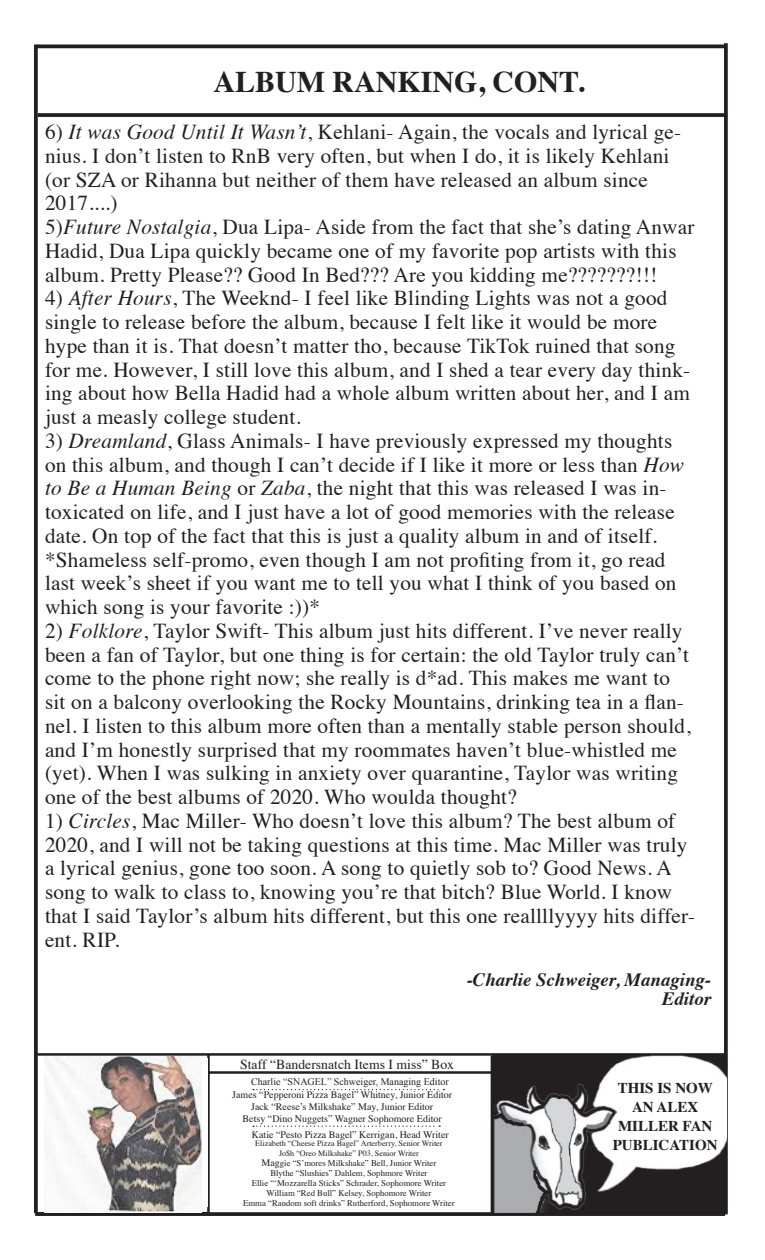
<style>
.page{position:relative;width:765px;height:1260px;background:#fff}
.page>*{position:absolute;margin:0;border:0;box-sizing:border-box;transform-origin:0 0}
.t1{font:700 30px "Times";color:#231f20}
.t2{font:21.25px/23.8px "Times";letter-spacing:.01em;color:#231f20}
.t3{font:italic 700 18.75px/18.8px "Times";color:#231f20;text-align:right}
.t4{font:700 15px/18.8px "Times";color:#231f20;text-align:center}
.t5{font:13.75px "Times";color:#231f20}
.t6{font:10px "Times";color:#231f20}
.t7{font:10px "Times New Roman";color:#231f20}
.t8{font:8.75px "Times";color:#231f20}
.t9{font:8.12px "Times";color:#231f20}
.s1{font-style:italic}
.s2{font-size:10px}
</style>
<div class="page">
<hr style="left:35px;top:1212px;width:690px;height:4px;background:#231f20">
<hr style="left:207px;top:1054px;width:3px;height:161px;background:#231f20">
<hr style="left:37px;top:1053px;width:689px;height:3px;background:#231f20">
<hr style="left:491px;top:1056px;width:2px;height:157px;background:#231f20">
<svg style="left:34px;top:44px;width:4px;height:1169px;background:#2f2c2d"></svg>
<svg style="left:37px;top:44px;width:687px;height:4px;background:#3d3a3b"></svg>
<hr style="left:209px;top:1071px;width:284px;height:3px;background:#231f20">
<svg style="left:253px;top:1089px;width:191px;height:1px"></svg>
<svg style="left:724px;top:43px;width:4px;height:1171px;background:#333031"></svg>
<img style="left:493px;top:1055px;width:233px;height:158px">
<svg style="left:253px;top:1126px;width:187px;height:1px"></svg>
<hr style="left:35px;top:1212px;width:172px;height:3px;background:#231f20">
<svg style="left:38px;top:113px;width:689px;height:4px;background:#302c2d"></svg>
<img style="left:44px;top:1057px;width:158px;height:155px">
<p class="t1" style="left:213px;top:53px;width:373px">ALBUM RANKING, CONT.</p>
<p class="t2" style="left:45px;top:118px;width:638px">6) <span class="s1">It was Good Until It Wasn’t</span>, Kehlani- Again, the vocals and lyrical ge&shy;nius. I don’t listen to RnB very often, but when I do, it is likely Kehlani (or SZA or Rihanna but neither of them have released an album since 2017....)</p>
<p class="t2" style="left:45px;top:213px;width:651px">5)<span class="s1">Future Nostalgia</span>, Dua Lipa- Aside from the fact that she’s dating Anwar<br>Hadid, Dua Lipa quickly became one of my favorite pop artists with this album. Pretty Please?? Good In Bed??? Are you kidding me???????!!!</p>
<p class="t2" style="left:45px;top:285px;width:647px">4) <span class="s1">After Hours</span>, The Weeknd- I feel like Blinding Lights was not a good single to release before the album, because I felt like it would be more hype than it is. That doesn’t matter tho, because TikTok ruined that song for me. However, I still love this album, and I shed a tear every day think&shy;ing about how Bella Hadid had a whole album written about her, and I am just a measly college student.</p>
<p class="t2" style="left:45px;top:427px;width:641px">3) <span class="s1">Dreamland</span>, Glass Animals- I have previously expressed my thoughts on this album, and though I can’t decide if I like it more or less than <span class="s1">How to Be a Human Being</span> or <span class="s1">Zaba</span>, the night that this was released I was in&shy;toxicated on life, and I just have a lot of good memories with the release date. On top of the fact that this is just a quality album in and of itself. *Shameless self-promo, even though I am not profiting from it, go read last week’s sheet if you want me to tell you what I think of you based on which song is your favorite :))*</p>
<p class="t2" style="left:45px;top:617px;width:647px">2) <span class="s1">Folklore</span>, Taylor Swift- This album just hits different. I’ve never really been a fan of Taylor, but one thing is for certain: the old Taylor truly can’t come to the phone right now; she really is d*ad. This makes me want to sit on a balcony overlooking the Rocky Mountains, drinking tea in a flan&shy;nel. I listen to this album more often than a mentally stable person should, and I’m honestly surprised that my roommates haven’t blue-whistled me (yet). When I was sulking in anxiety over quarantine, Taylor was writing one of the best albums of 2020. Who woulda thought?</p>
<p class="t2" style="left:45px;top:807px;width:652px">1) <span class="s1">Circles</span>, Mac Miller- Who doesn’t love this album? The best album of 2020, and I will not be taking questions at this time. Mac Miller was truly a lyrical genius, gone too soon. A song to quietly sob to? Good News. A song to walk to class to, knowing you’re that bitch? Blue World. I know that I said Taylor’s album hits different, but this one reallllyyyy hits differ&shy;ent. RIP.</p>
<p class="t3" style="left:467px;top:969px;width:246px">-Charlie Schweiger, Managing-<br>Editor</p>
<p class="t5" style="left:240px;top:1051px;width:215px">Staff “Bandersnatch Items I miss” Box</p>
<p class="t7" style="left:251px;top:1075px;width:199px">Charlie “SNAGEL” Schweiger, Managing Editor</p>
<p class="t6" style="left:232px;top:1086px;width:221px">James “Pepperoni Pizza Bagel” Whitney, Junior Editor</p>
<p class="t6" style="left:251px;top:1098px;width:184px">Jack “Reese’s Milkshake” May, Junior Editor</p>
<p class="t6" style="left:243px;top:1110px;width:201px">Betsy “Dino Nuggets” Wagner Sophomore Editor</p>
<p class="t6" style="left:252px;top:1125px;width:198px">Katie “Pesto Pizza Bagel” Kerrigan, Head Writer</p>
<p class="t9" style="left:255px;top:1136px;width:189px">Elizabeth “Cheese Pizza Bagel” Arterberry, Senior Writer</p>
<p class="t9" style="left:279px;top:1146px;width:141px">Jo$h “Oreo Milkshake” P03, Senior Writer</p>
<p class="t8" style="left:262px;top:1155px;width:176px"><span class="s2">Mag</span>gie “S’mores Milkshake” Bell, Junior Writer</p>
<p class="t8" style="left:270px;top:1165px;width:159px">Blythe “Slushies” Dahlem, Sophmore Writer</p>
<p class="t8" style="left:252px;top:1175px;width:196px">Ellie “‘Mozzarella Sticks” Schrader, Sophomore Writer</p>
<p class="t8" style="left:267px;top:1185px;width:166px">William “Red Bull” Kelsey, Sophomore Writer</p>
<p class="t8" style="left:243px;top:1195px;width:213px">Emma “Random soft drinks” Rutherford, Sophomore Writer</p>
<p class="t4" style="left:613px;top:1077px;width:106px">THIS IS NOW<br>AN ALEX<br>MILLER FAN<br>PUBLICATION</p>
</div>
